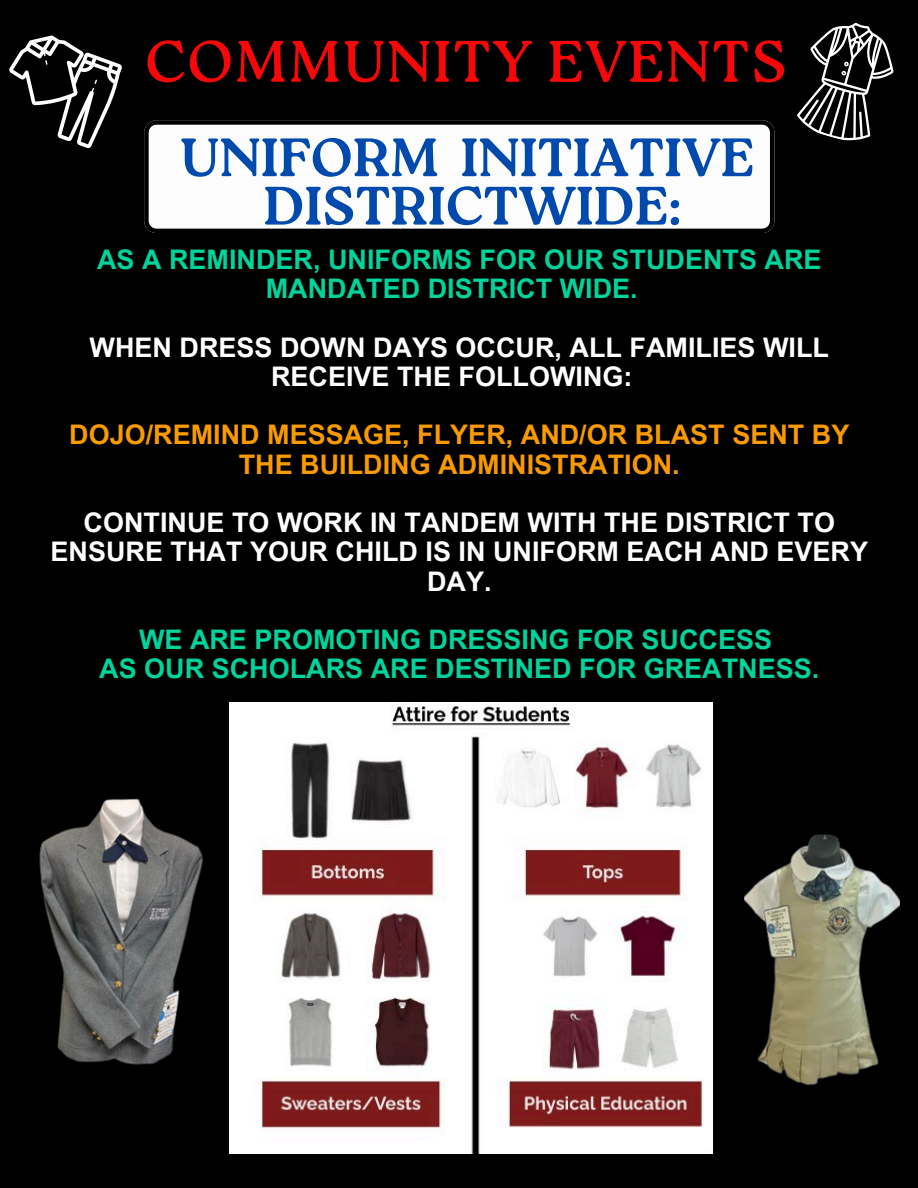
<style>
.page{position:relative;width:918px;height:1188px;background:#000}
.page>*{position:absolute;margin:0;border:0;box-sizing:border-box;transform-origin:0 0}
.t1{font:58.5px "Roca One";letter-spacing:.03em;color:#f60808}
.t2{font:700 54px/48.3px "Roca One";color:#004aad;text-align:center}
.t3{font:700 27px/29.2px "Arial MT Pro";color:#fff;text-align:center}
.t4{font:700 27px/29.2px "Arial MT Pro";color:#00d49c;text-align:center}
.t5{font:700 27px/29.2px "Arial MT Pro";color:#f89a00;text-align:center}
</style>
<div class="page">
<img style="left:39px;top:798px;width:164px;height:267px">
<img style="left:744px;top:834px;width:155px;height:252px">
<svg style="left:144px;top:120px;width:630px;height:113px;background:#e4e4e4"></svg>
<img style="left:230px;top:703px;width:483px;height:451px">
<svg style="left:9px;top:35px;width:113px;height:113px"></svg>
<svg style="left:797px;top:22px;width:97px;height:119px"></svg>
<p class="t1" style="left:145px;top:27px;width:643px">COMMUNITY EVENTS</p>
<p class="t2" style="left:180px;top:133px;width:576px">UNIFORM INITIATIVE<br>DISTRICTWIDE:</p>
<h1 class="t4" style="left:97px;top:248px;width:726px">AS A REMINDER, UNIFORMS FOR OUR STUDENTS ARE<br>MANDATED DISTRICT WIDE.</h1>
<p class="t3" style="left:90px;top:336px;width:741px">WHEN DRESS DOWN DAYS OCCUR, ALL FAMILIES WILL<br>RECEIVE THE FOLLOWING:</p>
<p class="t5" style="left:69px;top:424px;width:782px">DOJO/REMIND MESSAGE, FLYER, AND/OR BLAST SENT BY<br>THE BUILDING ADMINISTRATION.</p>
<p class="t3" style="left:51px;top:511px;width:819px">CONTINUE TO WORK IN TANDEM WITH THE DISTRICT TO<br>ENSURE THAT YOUR CHILD IS IN UNIFORM EACH AND EVERY<br>DAY.</p>
<p class="t4" style="left:139px;top:628px;width:635px">WE ARE PROMOTING DRESSING FOR SUCCESS</p>
<p class="t4" style="left:99px;top:658px;width:722px">AS OUR SCHOLARS ARE DESTINED FOR GREATNESS.</p>
</div>
